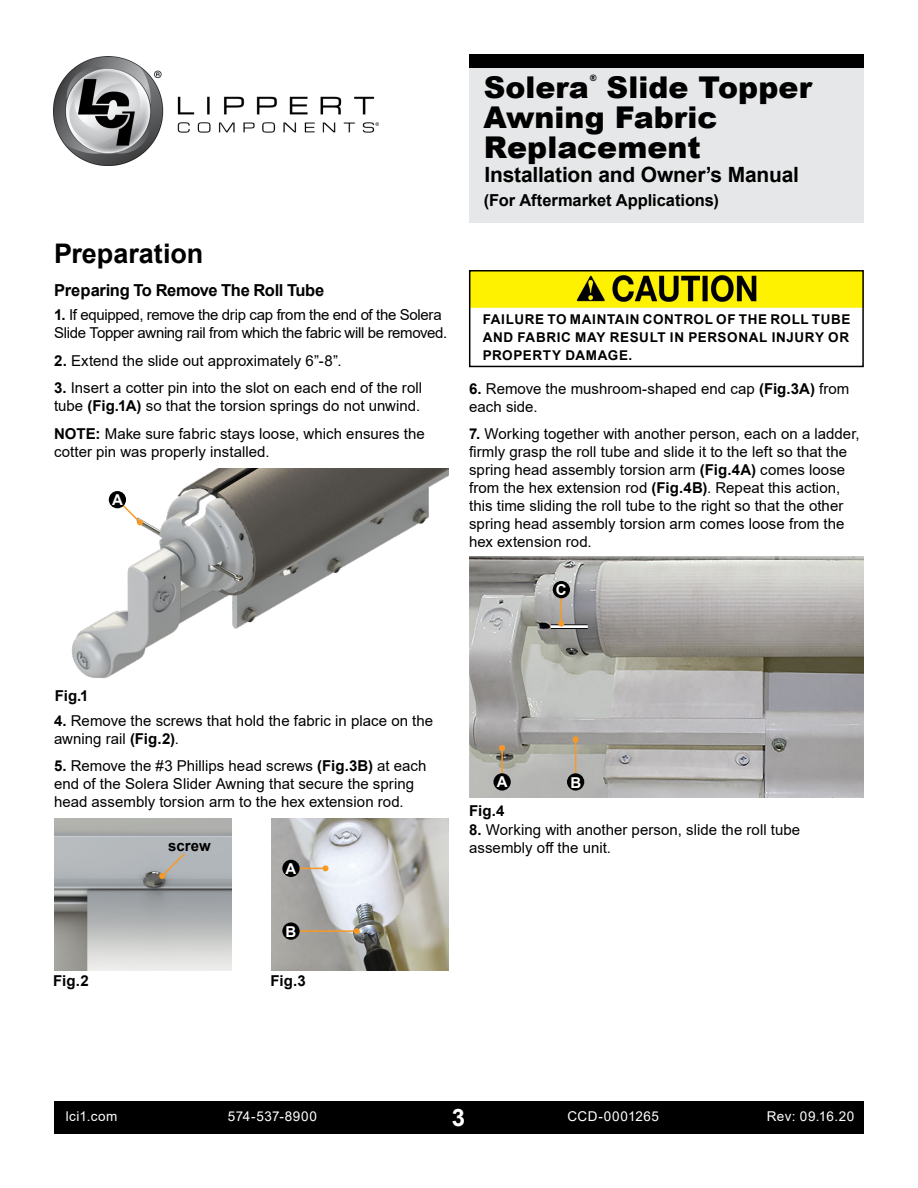
<style>
.page{position:relative;width:918px;height:1188px;background:#fff}
.page>*{position:absolute;margin:0;border:0;box-sizing:border-box;transform-origin:0 0}
.t1{font:900 30px/30px "Arial";color:#000}
.t2{font:700 27px "Arial";color:#000}
.t3{font:700 24px "Arial";color:#fff}
.t4{font:700 21px "Arial";letter-spacing:-.01em;color:#000}
.t5{font:700 16.5px "Arial";letter-spacing:-.01em;color:#000}
.t6{font:15px/18px "Arial";letter-spacing:.005em;color:#000}
.t7{font:15px/18px "Arial";letter-spacing:-.02em;color:#000}
.t8{font:700 15px "Arial";color:#000}
.t9{font:700 15px "Arial";color:#fff}
.t10{font:700 13.5px/18px "Arial";letter-spacing:.045em;color:#000;text-align:justify}
.t11{font:13.5px "Arial";letter-spacing:.035em;color:#fff}
.t12{font:900 8.7px "Arial";color:#000}
.s1{font-weight:700}
</style>
<div class="page">
<div style="left:54px;top:1102px;width:810px;height:32px;background:#000"></div>
<img style="left:54px;top:56px;width:325px;height:110px">
<div style="left:469px;top:54px;width:395px;height:168px;background:#e6e7e8"></div>
<div style="left:469px;top:54px;width:395px;height:14px;background:#000"></div>
<img style="left:469px;top:557px;width:395px;height:241px">
<img style="left:71px;top:469px;width:378px;height:210px">
<svg style="left:551px;top:625px;width:37px;height:3px"></svg>
<hr style="left:551px;top:624px;width:37px;height:1px;background:#000">
<hr style="left:551px;top:628px;width:37px;height:1px;background:#000">
<img style="left:472px;top:273px;width:389px;height:34px">
<div style="left:469px;top:270px;width:395px;height:97px;border:2px solid #000"></div>
<img style="left:55px;top:818px;width:176px;height:152px">
<img style="left:271px;top:818px;width:177px;height:152px">
<svg style="left:116px;top:498px;width:27px;height:28px"></svg>
<div style="left:109px;top:491px;width:17px;height:17px;background:#000;border-radius:50%"></div>
<svg style="left:159px;top:852px;width:28px;height:27px"></svg>
<hr style="left:501px;top:748px;width:2px;height:34px;background:#f89925">
<svg style="left:499px;top:745px;width:6px;height:6px"></svg>
<hr style="left:575px;top:739px;width:1px;height:34px;background:#f89925">
<svg style="left:573px;top:736px;width:6px;height:6px"></svg>
<div style="left:493px;top:773px;width:18px;height:18px;background:#000;border-radius:50%"></div>
<div style="left:567px;top:773px;width:17px;height:18px;background:#000;border-radius:50%"></div>
<hr style="left:561px;top:590px;width:1px;height:34px;background:#f89925">
<svg style="left:558px;top:621px;width:6px;height:6px"></svg>
<div style="left:553px;top:581px;width:17px;height:17px;background:#000;border-radius:50%"></div>
<hr style="left:292px;top:868px;width:34px;height:1px;background:#f89925">
<svg style="left:323px;top:865px;width:6px;height:6px"></svg>
<div style="left:282px;top:860px;width:18px;height:17px;background:#000;border-radius:50%"></div>
<hr style="left:282px;top:930px;width:75px;height:2px;background:#f89925">
<svg style="left:354px;top:928px;width:6px;height:6px"></svg>
<div style="left:282px;top:923px;width:18px;height:17px;background:#000;border-radius:50%"></div>
<h2 class="t2" style="left:54px;top:234px;width:151px">Preparation</h2>
<p class="t5" style="left:54px;top:278px;width:272px">Preparing To Remove The Roll Tube</p>
<p class="t7" style="left:54px;top:306px;width:395px"><span class="s1">1.</span> If equipped, remove the drip cap from the end of the Solera<br>Slide Topper awning rail from which the fabric will be removed.</p>
<p class="t6" style="left:54px;top:351px;width:289px"><span class="s1">2.</span> Extend the slide out approximately 6”-8”.</p>
<p class="t6" style="left:54px;top:379px;width:370px"><span class="s1">3.</span> Insert a cotter pin into the slot on each end of the roll tube <span class="s1">(Fig.1A)</span> so that the torsion springs do not unwind.</p>
<p class="t6" style="left:54px;top:424px;width:372px"><span class="s1">NOTE:</span> Make sure fabric stays loose, which ensures the cotter pin was properly installed.</p>
<p class="t9" style="left:112px;top:489px;width:12px">A</p>
<h1 class="t1" style="left:484px;top:71px;width:107px">Solera</h1>
<p class="t12" style="left:590px;top:71px;width:8px">®</p>
<h1 class="t1" style="left:483px;top:71px;width:330px;text-indent:123px">Slide Topper<br>Awning Fabric<br>Replacement</h1>
<h3 class="t4" style="left:484px;top:159px;width:316px">Installation and Owner’s Manual</h3>
<p class="t5" style="left:484px;top:188px;width:236px">(For Aftermarket Applications)</p>
<p class="t10" style="left:483px;top:311px;width:369px">FAILURE TO MAINTAIN CONTROL OF THE ROLL TUBE AND FABRIC MAY RESULT IN PERSONAL INJURY OR PROPERTY DAMAGE.</p>
<p class="t6" style="left:469px;top:379px;width:382px"><span class="s1">6.</span> Remove the mushroom-shaped end cap <span class="s1">(Fig.3A)</span> from each side.</p>
<p class="t6" style="left:469px;top:425px;width:392px"><span class="s1">7.</span> Working together with another person, each on a ladder, firmly grasp the roll tube and slide it to the left so that the spring head assembly torsion arm <span class="s1">(Fig.4A)</span> comes loose from the hex extension rod <span class="s1">(Fig.4B)</span>. Repeat this action, this time sliding the roll tube to the right so that the other spring head assembly torsion arm comes loose from the hex extension rod.</p>
<p class="t9" style="left:556px;top:579px;width:12px">C</p>
<p class="t8" style="left:55px;top:685px;width:35px">Fig.1</p>
<p class="t6" style="left:54px;top:712px;width:381px"><span class="s1">4.</span> Remove the screws that hold the fabric in place on the awning rail <span class="s1">(Fig.2)</span>.</p>
<p class="t6" style="left:54px;top:757px;width:374px"><span class="s1">5.</span> Remove the #3 Phillips head screws <span class="s1">(Fig.3B)</span> at each end of the Solera Slider Awning that secure the spring head assembly torsion arm to the hex extension rod.</p>
<p class="t8" style="left:168px;top:835px;width:44px">screw</p>
<p class="t9" style="left:286px;top:858px;width:12px">A</p>
<p class="t9" style="left:286px;top:921px;width:12px">B</p>
<p class="t8" style="left:53px;top:970px;width:37px">Fig.2</p>
<p class="t8" style="left:271px;top:970px;width:37px">Fig.3</p>
<p class="t9" style="left:497px;top:772px;width:12px">A</p>
<p class="t9" style="left:570px;top:772px;width:12px">B</p>
<p class="t8" style="left:469px;top:800px;width:37px">Fig.4</p>
<p class="t6" style="left:469px;top:821px;width:333px"><span class="s1">8.</span> Working with another person, slide the roll tube assembly off the unit.</p>
<p class="t11" style="left:66px;top:1107px;width:53px">lci1.com</p>
<p class="t11" style="left:228px;top:1107px;width:91px">574-537-8900</p>
<h3 class="t3" style="left:452px;top:1101px;width:15px">3</h3>
<p class="t11" style="left:767px;top:1107px;width:89px">Rev: 09.16.20</p>
<p class="t11" style="left:567px;top:1107px;width:93px">CCD-0001265</p>
</div>
